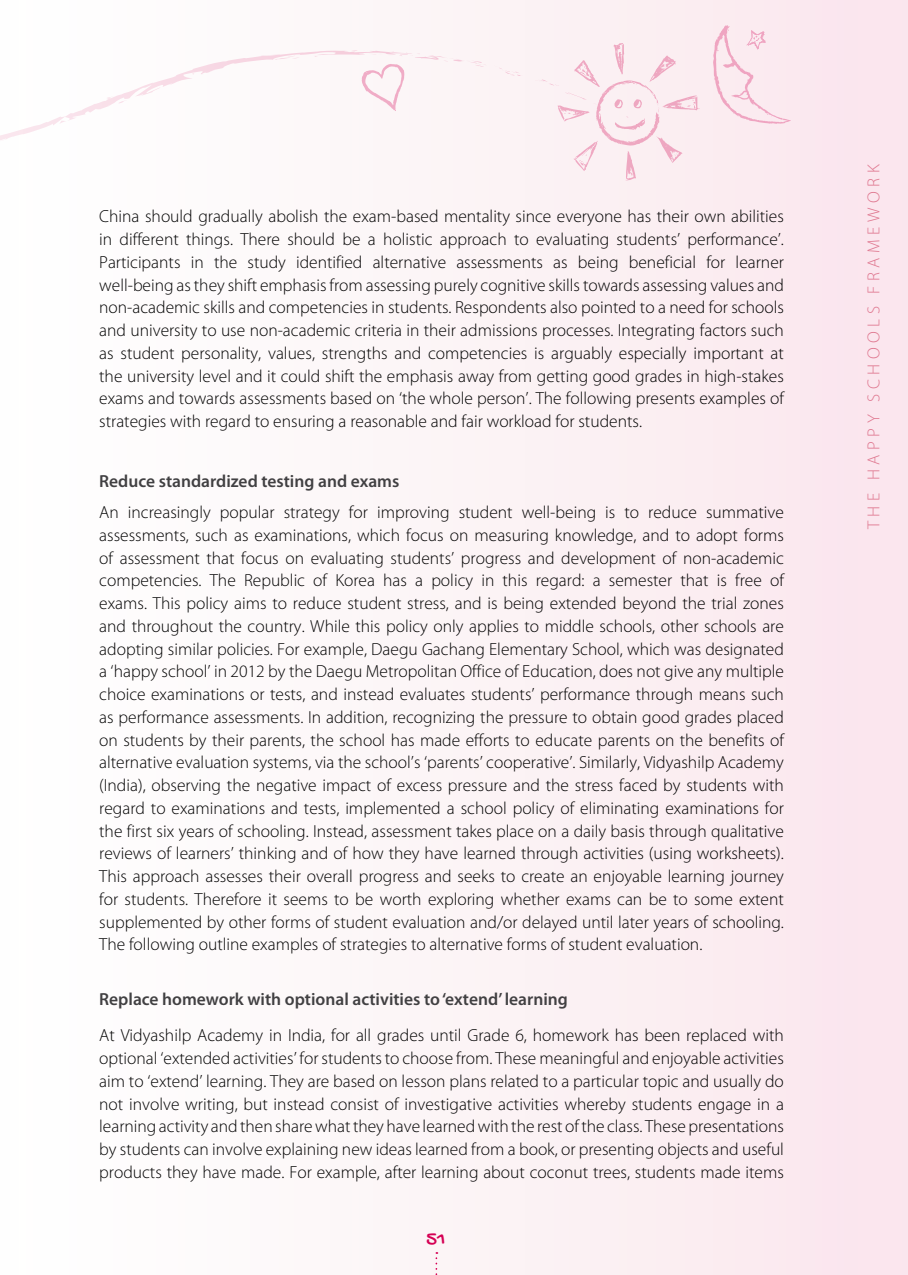
<style>
.page{position:relative;width:908px;height:1275px;background:#fff}
.page>*{position:absolute;margin:0;border:0;box-sizing:border-box;transform-origin:0 0}
.t1{font:21px "Gochi Hand";color:#d50054}
.t2{font:300 17.5px/22.8px "Myriad Pro";color:#000;text-align:justify}
.t3{font:600 17.5px "Myriad Pro";color:#414042}
.t4{font:300 17.5px "Myriad Pro";letter-spacing:.26em;color:#df778f}
</style>
<div class="page">
<div style="left:437px;top:0;width:471px;height:1275px;background:#fbeef1"></div>
<svg style="left:435px;top:1252px;width:2px;height:23px"></svg>
<svg style="left:534px;top:43px;width:166px;height:137px"></svg>
<svg style="left:713px;top:25px;width:78px;height:99px"></svg>
<svg style="left:0;top:50px;width:523px;height:108px"></svg>
<p class="t2" style="left:99px;top:205px;width:686px">China should gradually abolish the exam-based mentality since everyone has their own abilities in different things. There should be a holistic approach to evaluating students’ performance’.<br>Participants in the study identified alternative assessments as being beneficial for learner well-being as they shift emphasis from assessing purely cognitive skills towards assessing values and non-academic skills and competencies in students. Respondents also pointed to a need for schools and university to use non-academic criteria in their admissions processes. Integrating factors such as student personality, values, strengths and competencies is arguably especially important at the university level and it could shift the emphasis away from getting good grades in high-stakes exams and towards assessments based on ‘the whole person’. The following presents examples of strategies with regard to ensuring a reasonable and fair workload for students.</p>
<p class="t3" style="left:99px;top:470px;width:302px">Reduce standardized testing and exams</p>
<p class="t2" style="left:99px;top:501px;width:686px">An increasingly popular strategy for improving student well-being is to reduce summative assessments, such as examinations, which focus on measuring knowledge, and to adopt forms of assessment that focus on evaluating students’ progress and development of non-academic competencies. The Republic of Korea has a policy in this regard: a semester that is free of exams. This policy aims to reduce student stress, and is being extended beyond the trial zones and throughout the country. While this policy only applies to middle schools, other schools are adopting similar policies. For example, Daegu Gachang Elementary School, which was designated a ‘happy school’ in 2012 by the Daegu Metropolitan Office of Education, does not give any multiple choice examinations or tests, and instead evaluates students’ performance through means such as performance assessments. In addition, recognizing the pressure to obtain good grades placed on students by their parents, the school has made efforts to educate parents on the benefits of alternative evaluation systems, via the school’s ‘parents’ cooperative’. Similarly, Vidyashilp Academy (India), observing the negative impact of excess pressure and the stress faced by students with regard to examinations and tests, implemented a school policy of eliminating examinations for the first six years of schooling. Instead, assessment takes place on a daily basis through qualitative reviews of learners’ thinking and of how they have learned through activities (using worksheets).<br>This approach assesses their overall progress and seeks to create an enjoyable learning journey for students. Therefore it seems to be worth exploring whether exams can be to some extent supplemented by other forms of student evaluation and/or delayed until later years of schooling.<br>The following outline examples of strategies to alternative forms of student evaluation.</p>
<p class="t3" style="left:99px;top:988px;width:470px">Replace homework with optional activities to ‘extend’ learning</p>
<p class="t2" style="left:99px;top:1024px;width:686px">At Vidyashilp Academy in India, for all grades until Grade 6, homework has been replaced with optional ‘extended activities’ for students to choose from. These meaningful and enjoyable activities aim to ‘extend’ learning. They are based on lesson plans related to a particular topic and usually do not involve writing, but instead consist of investigative activities whereby students engage in a learning activity and then share what they have learned with the rest of the class. These presentations by students can involve explaining new ideas learned from a book, or presenting objects and useful products they have made. For example, after learning about coconut trees, students made items</p>
<p class="t1" style="left:426px;top:1228px;width:21px">51</p>
<p class="t4" style="left:863px;top:529px;width:367px;rotate:-90deg">THE HAPPY SCHOOLS FRAMEWORK</p>
</div>
